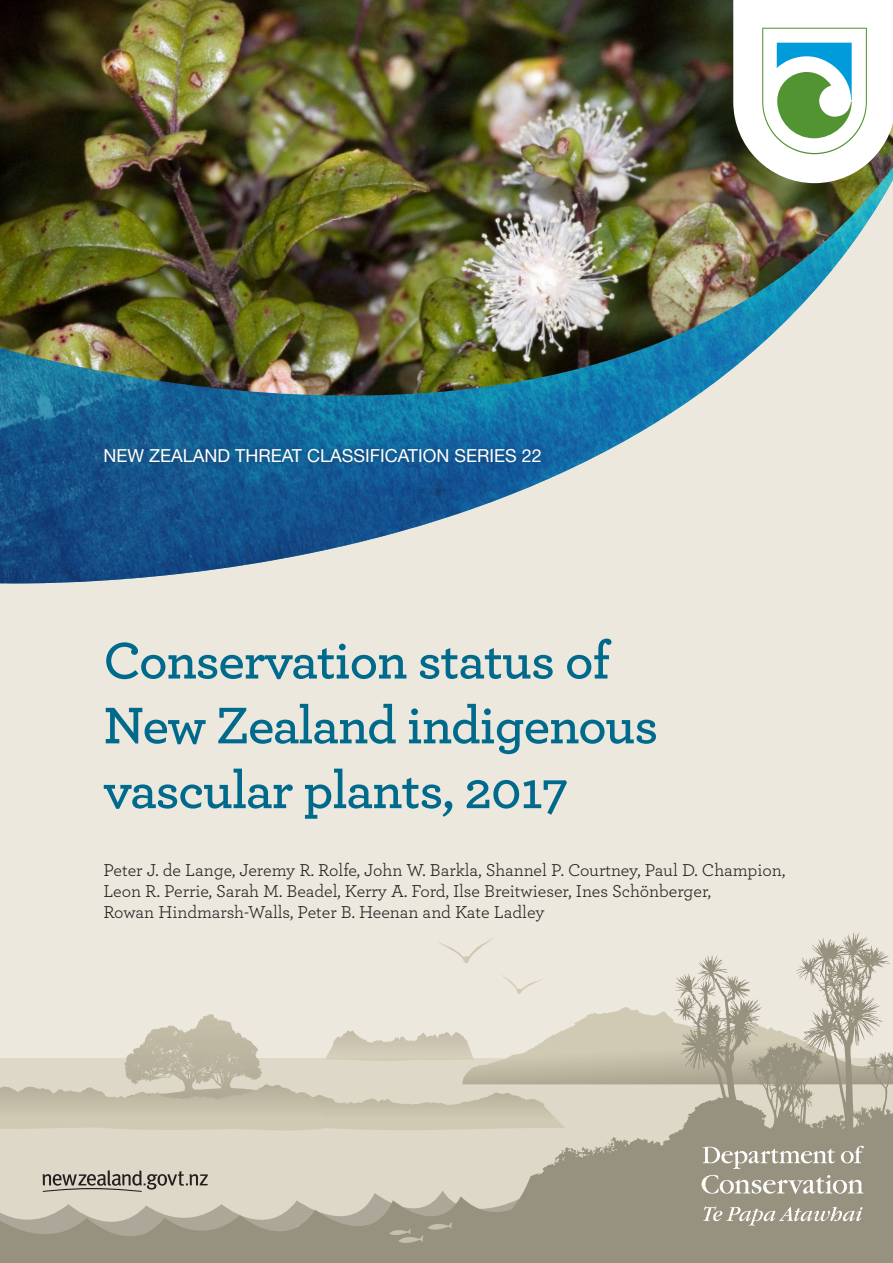
<style>
.page{position:relative;width:893px;height:1263px;background:#ece8dd}
.page>*{position:absolute;margin:0;border:0;box-sizing:border-box;transform-origin:0 0}
.t1{font:600 54px/64.8px "Archer";letter-spacing:-.02em;color:#006a8d}
.Author_for_cover{font:18px/21px "Archer";color:#231f20}
.Series{font:18px "Helvetica Neue LT Std";color:#fff}
</style>
<div class="page">
<img style="left:0;top:475px;width:557px;height:109px">
<img style="left:0;top:0;width:891px;height:475px">
<svg style="left:733px;top:0;width:160px;height:183px;background:#cdddd2"></svg>
<div style="left:98px;top:443px;width:449px;height:26px;background:#231f20;opacity:.3"></div>
<div style="left:0;top:1058px;width:893px;height:205px;background:#ddd8c7"></div>
<svg style="left:439px;top:942px;width:48px;height:21px"></svg>
<svg style="left:0;top:1014px;width:487px;height:117px"></svg>
<svg style="left:487px;top:932px;width:406px;height:263px"></svg>
<svg style="left:701px;top:1146px;width:163px;height:48px;background:#aca79a"></svg>
<svg style="left:0;top:1195px;width:893px;height:68px;background:#a49e8d"></svg>
<svg style="left:42px;top:1170px;width:166px;height:22px"></svg>
<svg style="left:389px;top:1222px;width:63px;height:21px"></svg>
<p class="Series" style="left:103px;top:445px;width:440px">NEW ZEALAND THREAT CLASSIFICATION SERIES 22</p>
<p class="t1" style="left:103px;top:625px;width:556px">Conservation status of<br>New Zealand indigenous vascular plants, 2017</p>
<p class="Author_for_cover" style="left:103px;top:858px;width:683px">Peter J. de Lange, Jeremy R. Rolfe, John W. Barkla, Shannel P. Courtney, Paul D. Champion,<br>Leon R. Perrie, Sarah M. Beadel, Kerry A. Ford, Ilse Breitwieser, Ines Schönberger,<br>Rowan Hindmarsh-Walls, Peter B. Heenan and Kate Ladley</p>
</div>
